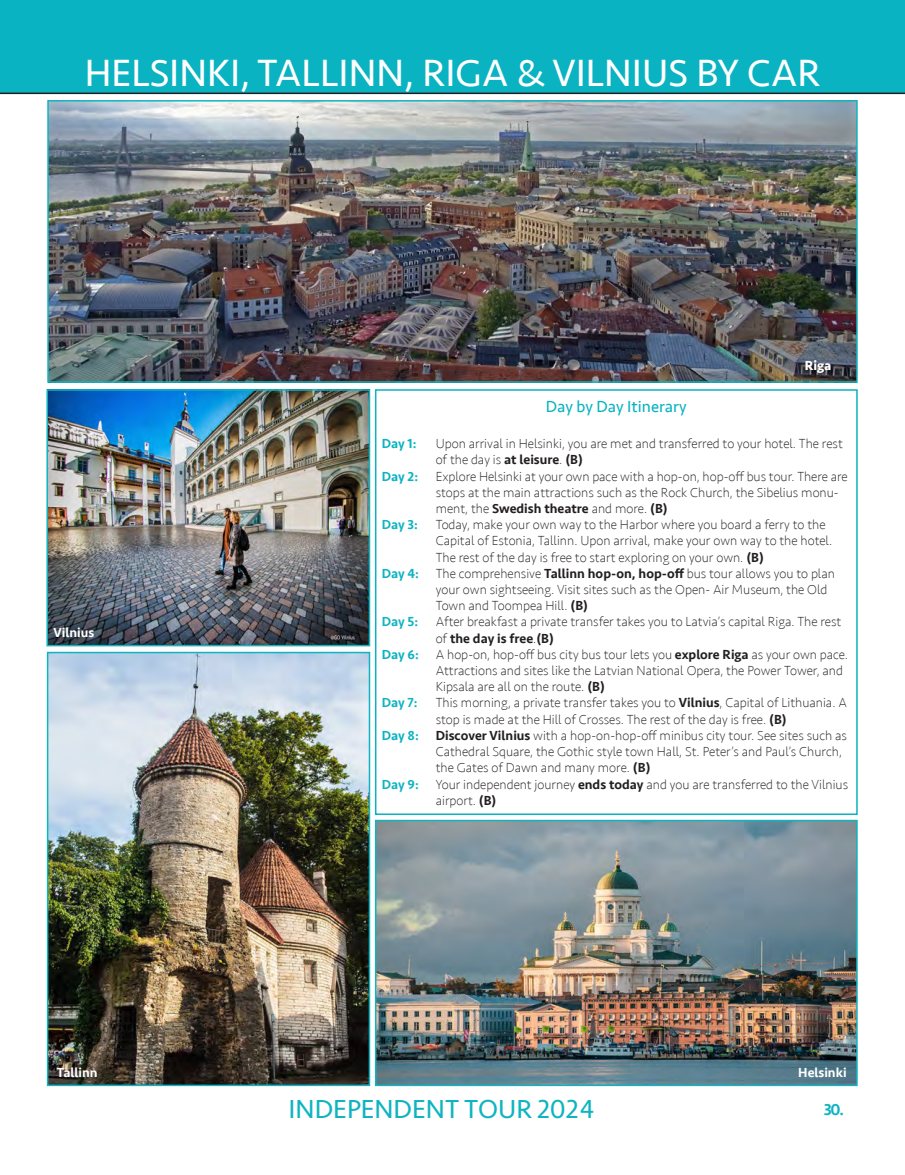
<style>
.page{position:relative;width:905px;height:1175px;background:#fff}
.page>*{position:absolute;margin:0;border:0;box-sizing:border-box;transform-origin:0 0}
.t1{font:39px "Seravek";color:#fff}
.t2{font:27px "Seravek Basic";color:#0fb4c1}
.t3{font:16.5px "Seravek";color:#0ab3c2}
.t4{font:500 16.5px "Seravek";color:#0fb4c1}
.t5{font:200 13.5px/16.2px "Seravek";color:#231f20}
.t6{font:500 13.5px "Seravek";color:#fff}
.t7{font:500 13.5px "Seravek";color:#0ab3c2}
.t8{font:500 13.5px "Seravek";color:#0fb4c1}
.t9{font:700 13.5px "Seravek";color:#fff}
.s1{font-weight:500}
.s2{color:#0ab3c2}
.s3{font-weight:500;color:#0ab3c2}
.s4{font-weight:500;color:#0fb4c1}
</style>
<div class="page">
<div style="left:0;top:0;width:904px;height:94px;background:#0ab3c2"></div>
<div style="left:375px;top:389px;width:482px;height:426px;border:2px solid #0ab3c2"></div>
<img style="left:378px;top:822px;width:476px;height:261px">
<div style="left:375px;top:819px;width:482px;height:267px;border:2px solid #0fb4c1"></div>
<img style="left:49px;top:392px;width:318px;height:251px">
<div style="left:46px;top:389px;width:324px;height:257px;border:2px solid #0fb4c1"></div>
<img style="left:50px;top:103px;width:804px;height:277px">
<div style="left:47px;top:100px;width:810px;height:283px;border:2px solid #0fb4c1"></div>
<img style="left:50px;top:655px;width:317px;height:428px">
<div style="left:47px;top:652px;width:323px;height:434px;border:2px solid #0fb4c1"></div>
<p class="t1" style="left:85px;top:42px;width:737px">HELSINKI, TALLINN, RIGA &amp; VILNIUS BY CAR</p>
<p class="t6" style="left:54px;top:624px;width:42px">Vilnius</p>
<p class="t3" style="left:546px;top:394px;width:142px">Day by Day Itinerary</p>
<p class="t9" style="left:804px;top:354px;width:28px">Riga</p>
<p class="t7" style="left:382px;top:435px;width:36px">Day 1:</p>
<p class="t5" style="left:436px;top:436px;width:408px">Upon arrival in Helsinki, you are met and transferred to your hotel. The rest of the day is <span class="s1">at leisure</span>. <span class="s1">(B)</span></p>
<p class="t7" style="left:382px;top:468px;width:38px">Day 2:</p>
<p class="t5" style="left:436px;top:468px;width:413px">Explore Helsinki at your own pace with a hop-on, hop-off bus tour. There are stops at the main attractions such as the Rock Church, the Sibelius monu&shy;ment, the <span class="s1">Swedish theatre</span> and more. <span class="s1">(B)</span></p>
<p class="t8" style="left:382px;top:516px;width:38px">Day <span class="s2">3:</span></p>
<p class="t5" style="left:436px;top:517px;width:398px">Today, make your own way to the Harbor where you board a ferry to the<br>Capital of Estonia, Tallinn. Upon arrival, make your own way to the hotel.<br>The rest of the day is free to start exploring on your own. <span class="s1">(B)</span></p>
<p class="t5" style="left:436px;top:565px;width:401px;text-indent:-54px"><span class="s3">Day 4:</span> The comprehensive <span class="s1">Tallinn hop-on, hop-off</span> bus tour allows you to plan your own sightseeing. Visit sites such as the Open- Air Museum, the Old<br>Town and Toompea Hill. <span class="s1">(B)</span></p>
<p class="t8" style="left:382px;top:613px;width:38px">Day 5:</p>
<p class="t5" style="left:436px;top:614px;width:407px">After breakfast a private transfer takes you to Latvia’s capital Riga. The rest of <span class="s1">the day is free</span>.<span class="s1">(B)</span></p>
<p class="t7" style="left:382px;top:646px;width:39px">Day 6:</p>
<p class="t5" style="left:436px;top:646px;width:414px">A hop-on, hop-off bus city bus tour lets you <span class="s1">explore Riga</span> as your own pace.<br>Attractions and sites like the Latvian National Opera, the Power Tower, and<br>Kipsala are all on the route. <span class="s1">(B)</span></p>
<p class="t8" style="left:382px;top:694px;width:37px">Day 7:</p>
<p class="t5" style="left:436px;top:695px;width:413px">This morning, a private transfer takes you to <span class="s1">Vilnius</span>, Capital of Lithuania. A stop is made at the Hill of Crosses. The rest of the day is free. <span class="s1">(B)</span></p>
<p class="t5" style="left:436px;top:727px;width:413px;text-indent:-54px"><span class="s3">Day 8:</span> <span class="s1">Discover Vilnius</span> with a hop-on-hop-off minibus city tour. See sites such as<br>Cathedral Square, the Gothic style town Hall, St. Peter’s and Paul’s Church, the Gates of Dawn and many more. <span class="s1">(B)</span></p>
<p class="t5" style="left:436px;top:776px;width:414px;text-indent:-54px"><span class="s4">Day 9:</span> Your independent journey <span class="s1">ends today</span> and you are transferred to the Vilnius airport. <span class="s1">(B)</span></p>
<p class="t6" style="left:57px;top:1063px;width:42px">Tallinn</p>
<p class="t6" style="left:798px;top:1063px;width:50px">Helsinki</p>
<p class="t2" style="left:288px;top:1092px;width:307px">INDEPENDENT TOUR 2024</p>
<p class="t4" style="left:823px;top:1098px;width:22px">30.</p>
</div>
